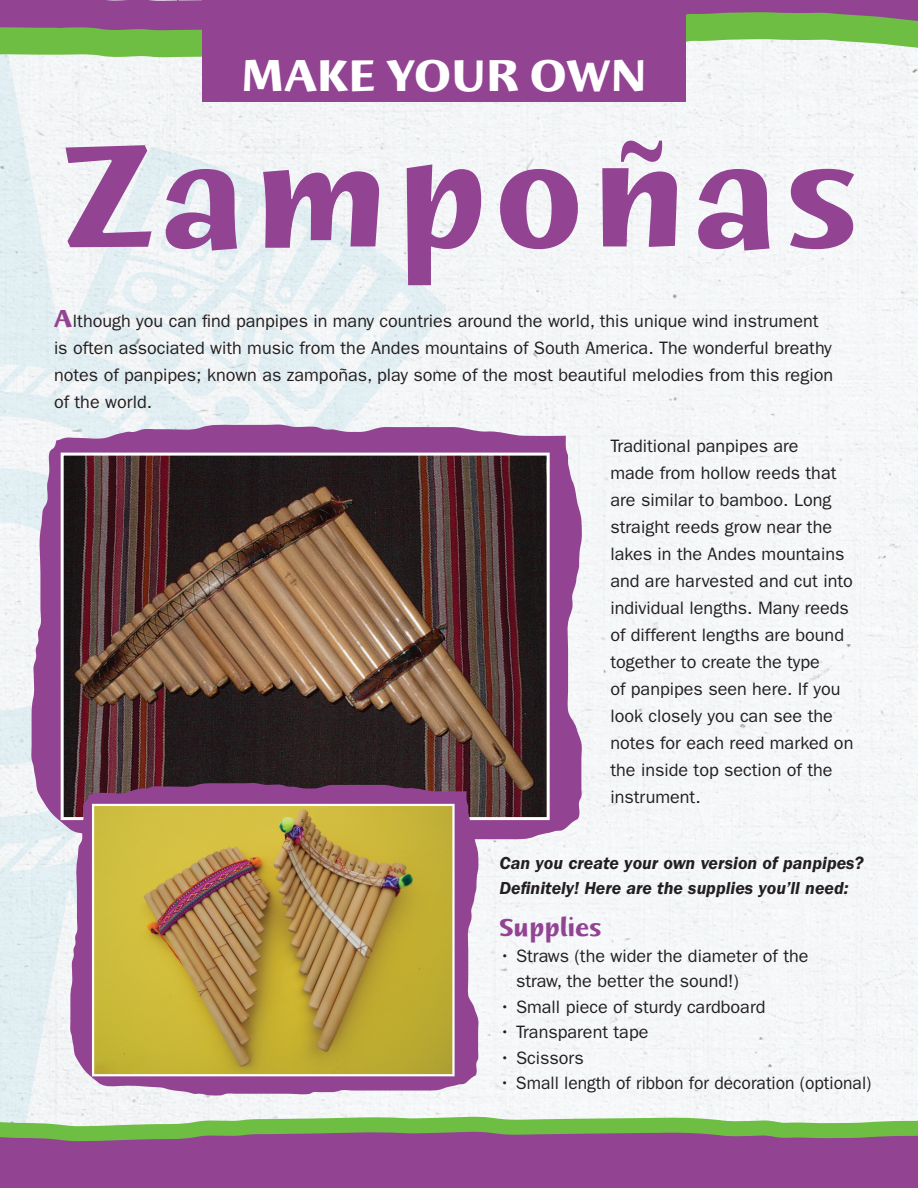
<style>
.page{position:relative;width:918px;height:1188px;background:#fff}
.page>*{position:absolute;margin:0;border:0;box-sizing:border-box;transform-origin:0 0}
.t1{font:700 157.5px "Humana Sans ITC Std";letter-spacing:.05em;color:#924493}
.t2{font:700 48px "Humana Sans ITC Std";color:#fff}
.t3{font:700 26.4px "Humana Sans ITC Std";color:#924493}
.t4{font:18px/27px "ITC Franklin Gothic Std";color:#231f20}
.t5{font:italic 600 18px/25.5px "ITC Franklin Gothic Std";color:#231f20}
.s1{font-family:"Humana Sans ITC Std";font-weight:700;font-size:26.4px;color:#924493}
</style>
<div class="page">
<div style="left:516px;top:64px;width:402px;height:1021px;background:#f4f7f8"></div>
<img style="left:0;top:64px;width:516px;height:1021px">
<div style="left:0;top:1141px;width:918px;height:47px;background:#924493"></div>
<svg style="left:0;top:1085px;width:918px;height:56px;fill:#f0f2f4"></svg>
<svg style="left:0;top:37px;width:918px;height:27px;fill:#eff2f3"></svg>
<svg style="left:0;top:0;width:918px;height:37px;background:#837871"></svg>
<div style="left:202px;top:0;width:484px;height:101px;background:#924493"></div>
<svg style="left:31px;top:424px;width:551px;height:422px;fill:#924493"></svg>
<img style="left:61px;top:453px;width:489px;height:367px">
<svg style="left:70px;top:783px;width:409px;height:313px;background:#9e639d"></svg>
<svg style="left:92px;top:804px;width:363px;height:272px;background:#bea546"></svg>
<h2 class="t2" style="left:241px;top:55px;width:407px">MAKE YOUR OWN</h2>
<h1 class="t1" style="left:62px;top:128px;width:799px">Zampoñas</h1>
<p class="t4" style="left:54px;top:309px;width:781px"><span class="s1">A</span> lthough you can find panpipes in many countries around the world, this unique wind instrument is often associated with music from the Andes mountains of South America. The wonderful breathy notes of panpipes; known as zampoñas, play some of the most beautiful melodies from this region of the world.</p>
<p class="t4" style="left:610px;top:433px;width:245px">Traditional panpipes are<br>made from hollow reeds that are similar to bamboo. Long straight reeds grow near the lakes in the Andes mountains and are harvested and cut into individual lengths. Many reeds of different lengths are bound together to create the type<br>of panpipes seen here. If you look closely you can see the notes for each reed marked on the inside top section of the instrument.</p>
<p class="t5" style="left:500px;top:851px;width:366px">Can you create your own version of panpipes?<br>Definitely! Here are the supplies you’ll need:</p>
<h3 class="t3" style="left:500px;top:916px;width:104px">Supplies</h3>
<p class="t4" style="left:516px;top:944px;width:294px;line-height:25.5px;text-indent:-17px">• Straws (the wider the diameter of the straw, the better the sound!)</p>
<p class="t4" style="left:500px;top:995px;width:267px">• Small piece of sturdy cardboard</p>
<p class="t4" style="left:500px;top:1020px;width:150px">• Transparent tape</p>
<p class="t4" style="left:500px;top:1046px;width:86px">• Scissors</p>
<p class="t4" style="left:500px;top:1071px;width:373px">• Small length of ribbon for decoration (optional)</p>
</div>
